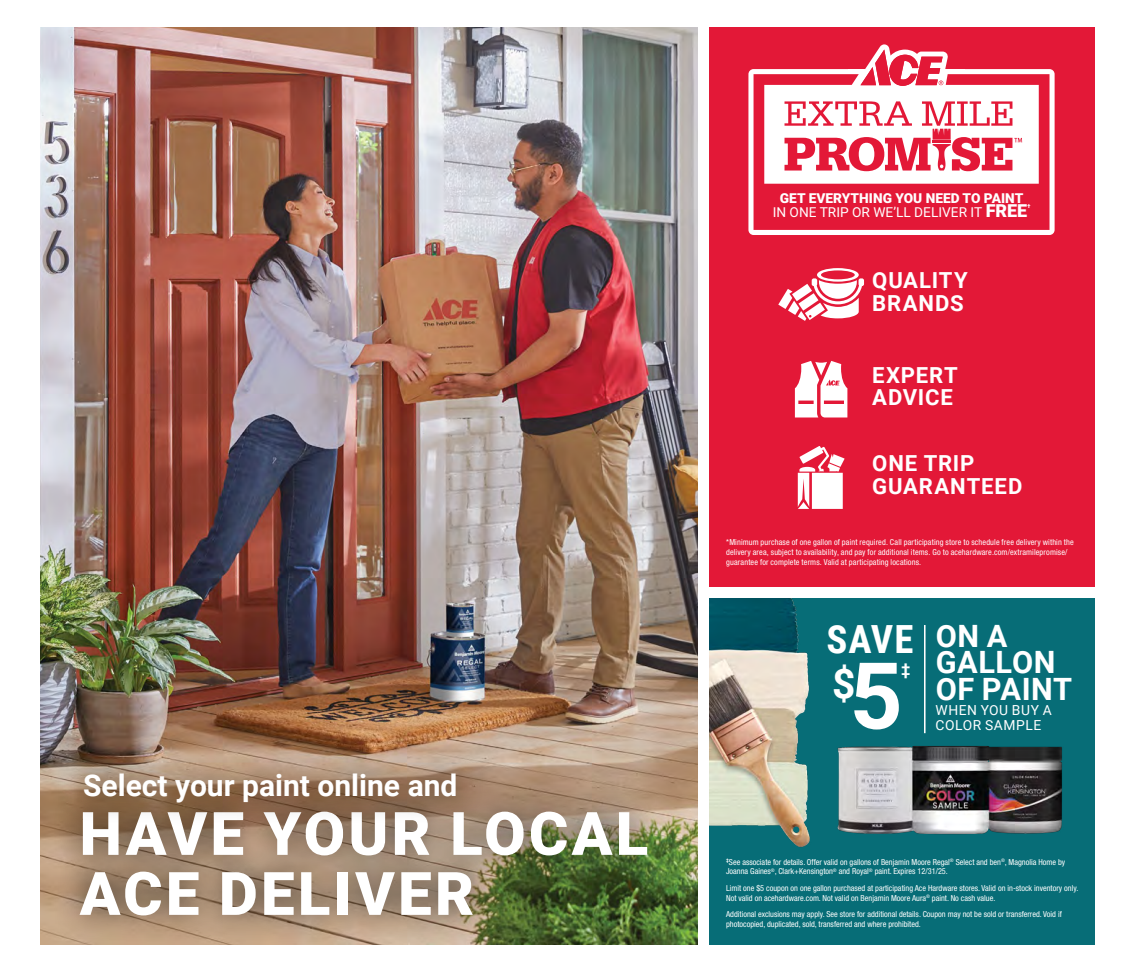
<style>
.page{position:relative;width:1134px;height:972px;background:#fff}
.page>*{position:absolute;margin:0;border:0;box-sizing:border-box;transform-origin:0 0}
.t1{font:700 92.55px "Roboto";color:#fff}
.t2{font:900 60px/60px "Roboto";letter-spacing:.055em;color:#fff}
.t3{font:700 40.65px "Roboto";color:#fff}
.t4{font:700 38.85px "Roboto Condensed";color:#fff}
.t5{font:700 30.75px/26.1px "Roboto";letter-spacing:.015em;color:#fff}
.t6{font:700 30px "Roboto";color:#fff}
.t7{font:700 22.05px/22.2px "Roboto";letter-spacing:.04em;color:#fff}
.t8{font:700 16.2px "Roboto";color:#fff}
.t9{font:13.8px/14.5px "Roboto";letter-spacing:.04em;color:#fff}
.t10{font:900 13.65px/14.9px "Roboto";color:#fff;text-align:center}
.t11{font:condensed 8.25px/9.8px "Helvetica Neue LT Std";color:#fff}
.t12{font:condensed 8.25px/9.9px "Helvetica Neue LT Std";letter-spacing:.02em;color:#fff}
.t13{font:900 5.7px "Roboto";color:#fff}
.s1{font-weight:400}
.s2{font-size:18px}
</style>
<div class="page">
<img style="left:40px;top:27px;width:658px;height:918px">
<div style="left:709px;top:598px;width:385px;height:347px;background:#076d77"></div>
<hr style="left:924px;top:625px;width:2px;height:108px;background:#fff">
<div style="left:709px;top:27px;width:385px;height:560px;background:#e31837"></div>
<svg style="left:748px;top:69px;width:307px;height:166px;background:#fdf1f3"></svg>
<div style="left:848px;top:69px;width:117px;height:5px;background:#fff"></div>
<svg style="left:865px;top:44px;width:83px;height:30px"></svg>
<svg style="left:754px;top:74px;width:296px;height:156px"></svg>
<svg style="left:778px;top:268px;width:86px;height:53px"></svg>
<svg style="left:795px;top:361px;width:52px;height:57px"></svg>
<svg style="left:798px;top:446px;width:47px;height:63px"></svg>
<img style="left:709px;top:598px;width:101px;height:249px">
<div style="left:53px;top:782px;width:622px;height:163px;background:#000;opacity:.75"></div>
<div style="left:56px;top:745px;width:430px;height:84px;background:#000;opacity:.75"></div>
<img style="left:837px;top:746px;width:225px;height:89px">
<h3 class="t6" style="left:83px;top:764px;width:376px">Select your paint online and</h3>
<h2 class="t2" style="left:80px;top:801px;width:570px">HAVE YOUR LOCAL<br>ACE DELIVER</h2>
<h3 class="t10" style="left:773px;top:190px;width:256px">GET EVERYTHING YOU NEED TO PAINT<br><span class="s1">IN ONE TRIP OR WE’LL DELIVER IT</span> <span class="s2">FREE</span></h3>
<p class="t13" style="left:1027px;top:203px;width:5px">†</p>
<h3 class="t7" style="left:872px;top:269px;width:97px">QUALITY<br>BRANDS</h3>
<h3 class="t7" style="left:872px;top:363px;width:87px">EXPERT<br>ADVICE</h3>
<h3 class="t7" style="left:872px;top:452px;width:152px">ONE TRIP<br>GUARANTEED</h3>
<p class="t12" style="left:726px;top:537px;width:349px">*Minimum purchase of one gallon of paint required. Call participating store to schedule free delivery within the delivery area, subject to availability, and pay for additional items. Go to acehardware.com/extramilepromise/ guarantee for complete terms. Valid at participating locations.</p>
<h3 class="t4" style="left:826px;top:612px;width:89px">SAVE</h3>
<h3 class="t3" style="left:832px;top:655px;width:25px">$</h3>
<h1 class="t1" style="left:850px;top:631px;width:55px">5</h1>
<h3 class="t8" style="left:901px;top:658px;width:11px">‡</h3>
<h3 class="t5" style="left:936px;top:622px;width:138px">ON A<br>GALLON<br>OF PAINT</h3>
<h3 class="t9" style="left:935px;top:703px;width:118px">WHEN YOU BUY A<br>COLOR SAMPLE</h3>
<p class="t11" style="left:726px;top:857px;width:341px"><sup>‡</sup>See associate for details. Offer valid on gallons of Benjamin Moore Regal<sup>®</sup> Select and ben<sup>®</sup>, Magnolia Home by<br>Joanna Gaines<sup>®</sup>, Clark+Kensington<sup>®</sup> and Royal<sup>®</sup> paint. Expires 12/31/25.</p>
<p class="t11" style="left:726px;top:883px;width:354px">Limit one $5 coupon on one gallon purchased at participating Ace Hardware stores. Valid on in-stock inventory only.<br>Not valid on acehardware.com. Not valid on Benjamin Moore Aura<sup>®</sup> paint. No cash value.</p>
<p class="t11" style="left:726px;top:909px;width:337px">Additional exclusions may apply. See store for additional details. Coupon may not be sold or transferred. Void if photocopied, duplicated, sold, transferred and where prohibited.</p>
</div>
